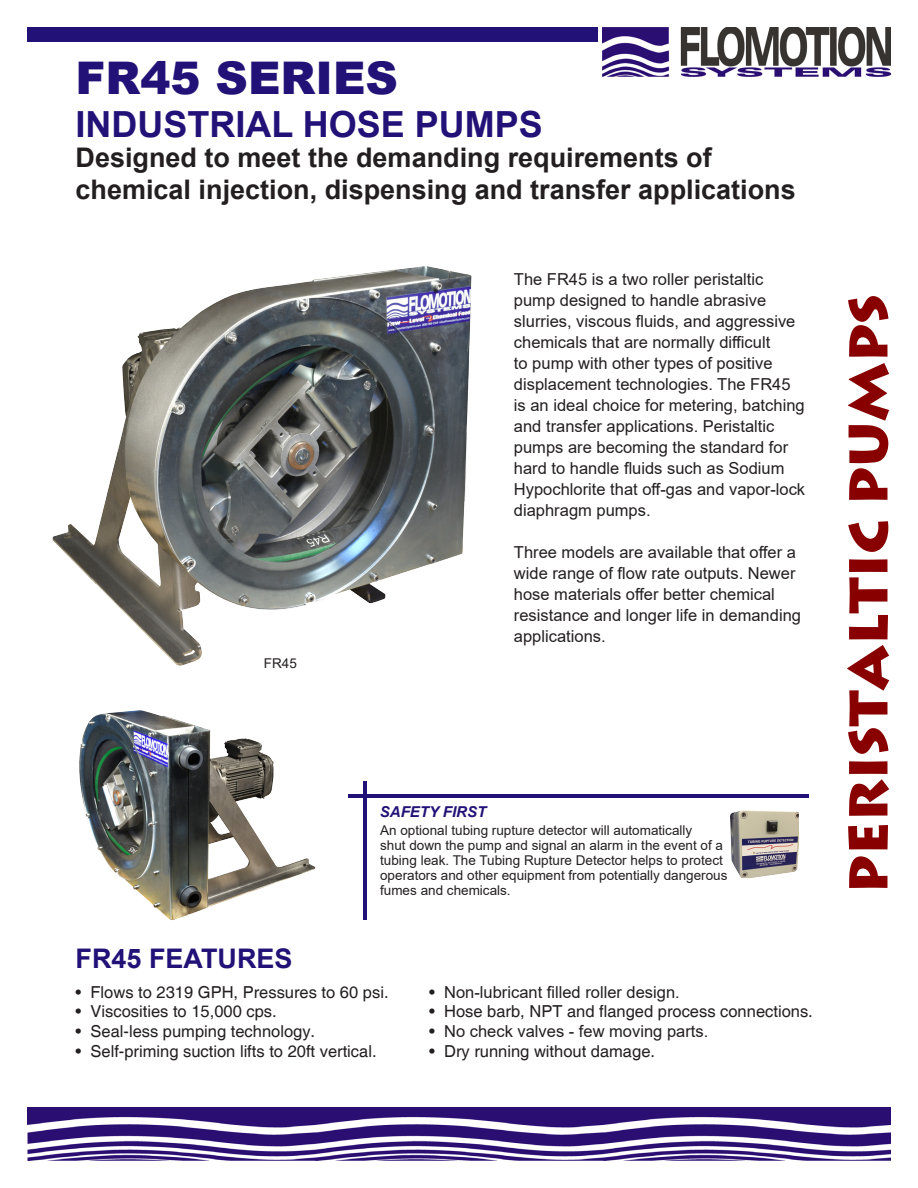
<style>
.page{position:relative;width:918px;height:1188px;background:#fff}
.page>*{position:absolute;margin:0;border:0;box-sizing:border-box;transform-origin:0 0}
.t1{font:700 54px "Lithograph";color:#800}
.t2{font:900 45px "Arial";color:#217}
.t3{font:700 36px "Arial";color:#217}
.t4{font:700 27px/32.4px "Arial";color:#231f20}
.t5{font:700 27px "Arial";color:#217}
.t6{font:16.5px/21px "Arial";color:#231f20}
.t7{font:16.5px "Helvetica";color:#231f20}
.t8{font:italic 700 15px "Arial";color:#217}
.t9{font:13.5px/15px "Arial";color:#231f20}
.s1{font-family:"Helvetica"}
</style>
<div class="page">
<img style="left:27px;top:1107px;width:864px;height:54px">
<img style="left:603px;top:27px;width:288px;height:49px">
<div style="left:27px;top:27px;width:570px;height:14px;background:#217"></div>
<hr style="left:348px;top:794px;width:460px;height:3px;background:#217">
<hr style="left:364px;top:781px;width:3px;height:139px;background:#217">
<img style="left:731px;top:811px;width:67px;height:67px">
<img style="left:52px;top:266px;width:420px;height:400px">
<img style="left:79px;top:710px;width:237px;height:210px">
<p class="t2" style="left:76px;top:45px;width:324px">FR45 SERIES</p>
<p class="t3" style="left:76px;top:99px;width:469px">INDUSTRIAL HOSE PUMPS</p>
<p class="t4" style="left:76px;top:142px;width:722px">Designed to meet the demanding requirements of chemical injection, dispensing and transfer applications</p>
<p class="t9" style="left:264px;top:656px;width:35px">FR45</p>
<p class="t5" style="left:76px;top:940px;width:219px">FR45 FEATURES</p>
<p class="t6" style="left:514px;top:269px;width:293px">The FR45 is a two roller peristaltic pump designed to handle abrasive slurries, viscous fluids, and aggressive chemicals that are normally difficult<br>to pump with other types of positive displacement technologies. The FR45 is an ideal choice for metering, batching and transfer applications. Peristaltic pumps are becoming the standard for hard to handle fluids such as Sodium Hypochlorite that off-gas and vapor-lock diaphragm pumps.</p>
<p class="t6" style="left:514px;top:542px;width:289px">Three models are available that offer a wide range of flow rate outputs. Newer hose materials offer better chemical resistance and longer life in demanding applications.</p>
<p class="t8" style="left:380px;top:801px;width:108px">SAFETY FIRST</p>
<p class="t9" style="left:380px;top:823px;width:349px">An optional tubing rupture detector will automatically<br>shut down the pump and signal an alarm in the event of a tubing leak. The Tubing Rupture Detector helps to protect operators and other equipment from potentially dangerous fumes and chemicals.</p>
<p class="t7" style="left:76px;top:982px;width:314px">• Flows to 2319 GPH, Pressures to 60 psi.</p>
<p class="t7" style="left:76px;top:1002px;width:203px">• Viscosities to 15,000 cps.</p>
<p class="t7" style="left:76px;top:1022px;width:241px">• Seal-less pumping technology.</p>
<p class="t7" style="left:76px;top:1042px;width:303px">• Self-priming suction lifts to 20ft vertical.</p>
<p class="t6" style="left:429px;top:981px;width:252px"><span class="s1">•</span> Non-lubricant filled roller design.</p>
<p class="t7" style="left:429px;top:1002px;width:385px">• Hose barb, NPT and flanged process connections.</p>
<p class="t6" style="left:429px;top:1021px;width:281px"><span class="s1">•</span> No check valves - few moving parts.</p>
<p class="t7" style="left:429px;top:1042px;width:227px">• Dry running without damage.</p>
<p class="t1" style="left:835px;top:894px;width:601px;rotate:-90deg">PERISTALTIC PUMPS</p>
</div>
